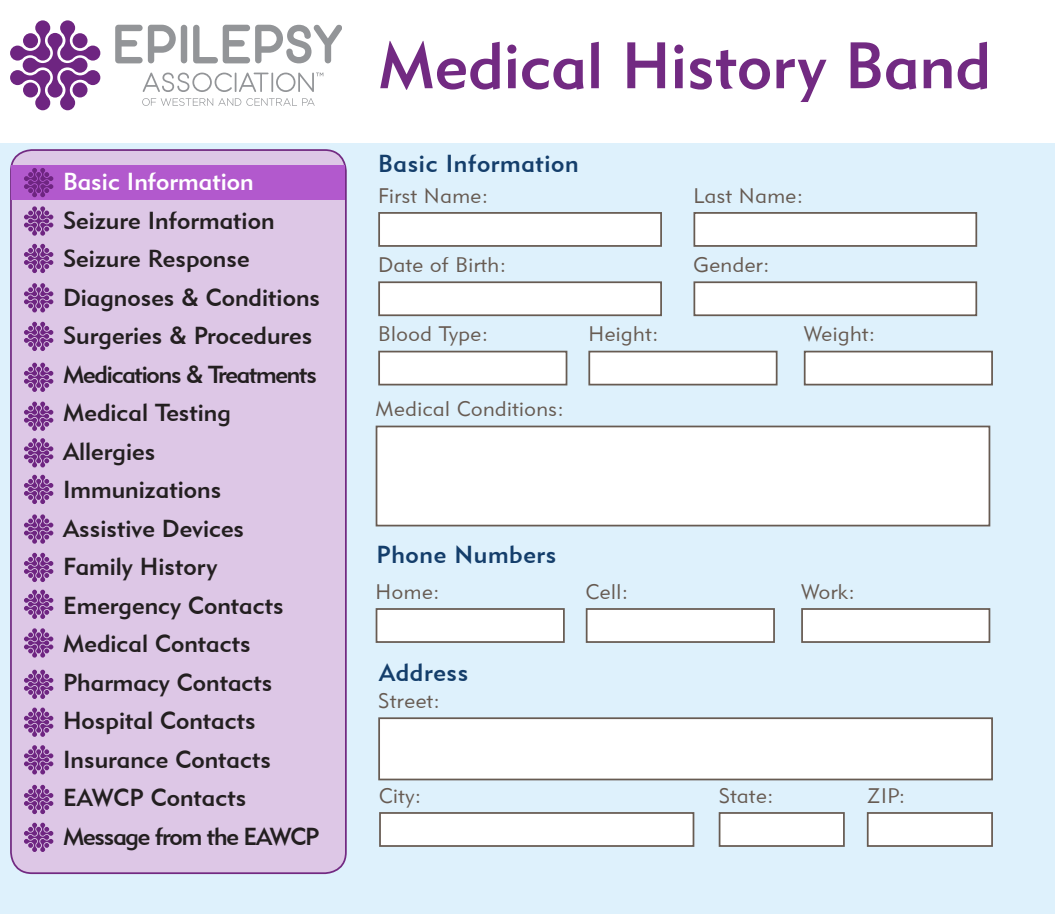
<style>
.page{position:relative;width:1056px;height:914px;background:#fff}
.page>*{position:absolute;margin:0;border:0;box-sizing:border-box;transform-origin:0 0}
.t1{font:64.75px "Geometric 415 BT Medium A";color:#722a82}
.t2{font:24.5px/38.5px "Geometric 415 BT Medium A";color:#231f20}
.t3{font:24.5px "Geometric 415 BT Medium A";letter-spacing:.025em;color:#143e6b}
.t4{font:24.5px "Geometric 415 BT Medium A";color:#fff}
.t5{font:21px "Geometric 415 BT Lite A";letter-spacing:.025em;color:#675b52}
</style>
<div class="page">
<div style="left:0;top:143px;width:1054px;height:771px;background:#def1fc"></div>
<div style="left:11px;top:150px;width:335px;height:723px;background:#ddc7e6;border-radius:21px"></div>
<div style="left:10px;top:149px;width:337px;height:725px;border:2px solid #722a82;border-radius:21px"></div>
<div style="left:12px;top:165px;width:333px;height:35px;background:#b259cd"></div>
<svg style="left:115px;top:25px;width:61px;height:38px"></svg>
<div style="left:181px;top:25px;width:6px;height:38px;background:#939598;border-radius:3px"></div>
<svg style="left:193px;top:24px;width:148px;height:39px"></svg>
<svg style="left:142px;top:98px;width:173px;height:8px"></svg>
<svg style="left:10px;top:20px;width:90px;height:90px"></svg>
<svg style="left:142px;top:72px;width:181px;height:20px"></svg>
<svg style="left:24px;top:168px;width:29px;height:29px"></svg>
<svg style="left:24px;top:206px;width:29px;height:30px"></svg>
<svg style="left:24px;top:244px;width:29px;height:29px"></svg>
<svg style="left:24px;top:283px;width:29px;height:29px"></svg>
<svg style="left:24px;top:322px;width:29px;height:29px"></svg>
<svg style="left:24px;top:362px;width:29px;height:30px"></svg>
<svg style="left:24px;top:401px;width:29px;height:30px"></svg>
<svg style="left:24px;top:438px;width:29px;height:29px"></svg>
<svg style="left:24px;top:475px;width:29px;height:29px"></svg>
<svg style="left:24px;top:514px;width:29px;height:29px"></svg>
<svg style="left:24px;top:552px;width:29px;height:30px"></svg>
<svg style="left:24px;top:589px;width:29px;height:30px"></svg>
<svg style="left:24px;top:628px;width:29px;height:29px"></svg>
<svg style="left:24px;top:669px;width:29px;height:30px"></svg>
<svg style="left:24px;top:707px;width:29px;height:29px"></svg>
<svg style="left:24px;top:745px;width:29px;height:29px"></svg>
<svg style="left:24px;top:784px;width:29px;height:30px"></svg>
<svg style="left:24px;top:822px;width:29px;height:30px"></svg>
<div style="left:378px;top:212px;width:284px;height:35px;background:#fff;border:2px solid #675b52"></div>
<div style="left:693px;top:212px;width:283px;height:35px;background:#fff;border:2px solid #675b52"></div>
<div style="left:378px;top:281px;width:284px;height:35px;background:#fff;border:2px solid #675b52"></div>
<div style="left:693px;top:281px;width:283px;height:35px;background:#fff;border:2px solid #675b52"></div>
<div style="left:378px;top:351px;width:189px;height:34px;background:#fff;border:2px solid #675b52"></div>
<div style="left:588px;top:351px;width:189px;height:34px;background:#fff;border:2px solid #675b52"></div>
<div style="left:803px;top:351px;width:189px;height:34px;background:#fff;border:2px solid #675b52"></div>
<div style="left:375px;top:608px;width:189px;height:35px;background:#fff;border:2px solid #675b52"></div>
<div style="left:585px;top:608px;width:189px;height:35px;background:#fff;border:2px solid #675b52"></div>
<div style="left:801px;top:608px;width:189px;height:35px;background:#fff;border:2px solid #675b52"></div>
<div style="left:379px;top:812px;width:315px;height:34px;background:#fff;border:2px solid #675b52"></div>
<div style="left:718px;top:812px;width:126px;height:34px;background:#fff;border:2px solid #675b52"></div>
<div style="left:866px;top:812px;width:126px;height:34px;background:#fff;border:2px solid #675b52"></div>
<div style="left:375px;top:425px;width:615px;height:101px;background:#fff;border:2px solid #675b52"></div>
<div style="left:378px;top:717px;width:614px;height:63px;background:#fff;border:2px solid #675b52"></div>
<p class="t4" style="left:63px;top:166px;width:192px">Basic Information</p>
<p class="t2" style="left:63px;top:200px;width:258px">Seizure Information<br>Seizure Response<br>Diagnoses &amp; Conditions<br>Surgeries &amp; Procedures<br>Medications &amp; Treatments<br>Medical Testing<br>Allergies<br>Immunizations<br>Assistive Devices<br>Family History<br>Emergency Contacts<br>Medical Contacts<br>Pharmacy Contacts<br>Hospital Contacts<br>Insurance Contacts<br>EAWCP Contacts<br>Message from the EAWCP</p>
<h1 class="t1" style="left:378px;top:26px;width:614px">Medical History Band</h1>
<p class="t3" style="left:378px;top:149px;width:202px">Basic Information</p>
<p class="t5" style="left:378px;top:182px;width:111px">First Name:</p>
<p class="t5" style="left:693px;top:182px;width:111px">Last Name:</p>
<p class="t5" style="left:378px;top:252px;width:129px">Date of Birth:</p>
<p class="t5" style="left:693px;top:252px;width:78px">Gender:</p>
<p class="t5" style="left:378px;top:321px;width:111px">Blood Type:</p>
<p class="t5" style="left:588px;top:321px;width:72px">Height:</p>
<p class="t5" style="left:803px;top:321px;width:73px">Weight:</p>
<p class="t5" style="left:375px;top:396px;width:190px">Medical Conditions:</p>
<p class="t3" style="left:376px;top:540px;width:181px">Phone Numbers</p>
<p class="t5" style="left:375px;top:578px;width:66px">Home:</p>
<p class="t5" style="left:585px;top:578px;width:44px">Cell:</p>
<p class="t5" style="left:801px;top:578px;width:55px">Work:</p>
<p class="t3" style="left:379px;top:657px;width:91px">Address</p>
<p class="t5" style="left:378px;top:687px;width:63px">Street:</p>
<p class="t5" style="left:379px;top:782px;width:44px">City:</p>
<p class="t5" style="left:718px;top:782px;width:56px">State:</p>
<p class="t5" style="left:866px;top:782px;width:40px">ZIP:</p>
</div>
